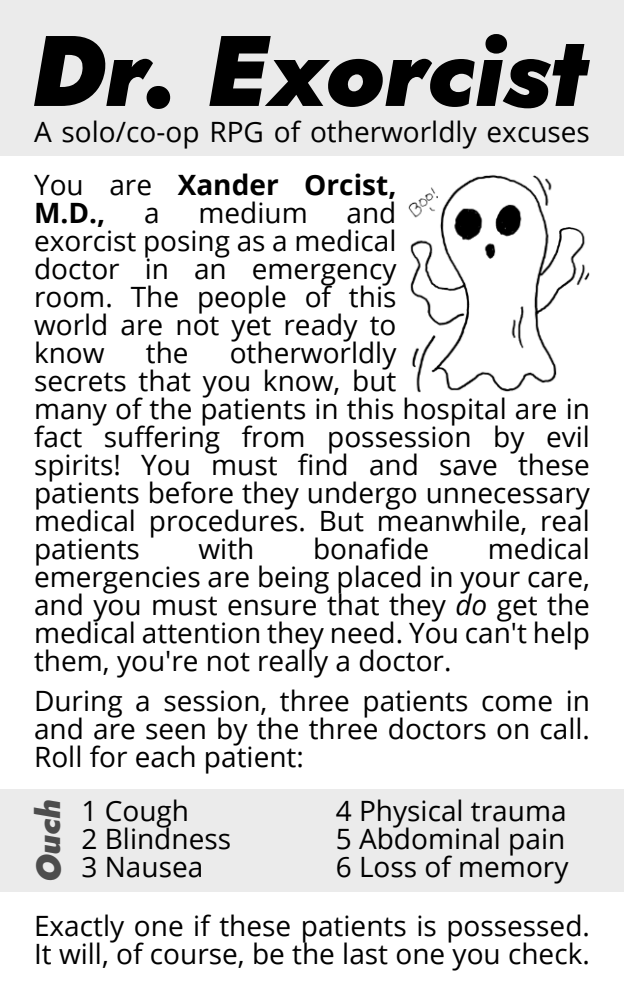
<style>
.page{position:relative;width:624px;height:998px;background:#fff}
.page>*{position:absolute;margin:0;border:0;box-sizing:border-box;transform-origin:0 0}
.t1{font:italic 900 100px "Jost";color:#000}
.t2{font:italic 900 33.2px "Jost";color:#4d4d4d}
.t3{font:28px/28px "Open Sans";color:#000}
.t4{font:700 28px "Open Sans";color:#000}
.s1{font-weight:700}
.s2{font-style:italic}
</style>
<div class="page">
<div style="left:0;top:789px;width:624px;height:102px;background:#ebebeb"></div>
<div style="left:0;top:0;width:624px;height:155px;background:#ebebeb"></div>
<img style="left:408px;top:175px;width:182px;height:218px">
<h1 class="t1" style="left:30px;top:-1px;width:556px">Dr. Exorcist</h1>
<p class="t3" style="left:34px;top:108px;width:557px;line-height:53.6px">A solo/co-op RPG of otherworldly excuses<br>You are <span class="s1">Xander Orcist,</span></p>
<p class="t4" style="left:34px;top:202px;width:73px">M.D.,</p>
<p class="t3" style="left:144px;top:202px;width:17px">a</p>
<p class="t3" style="left:198px;top:202px;width:111px">medium</p>
<p class="t3" style="left:34px;top:202px;width:364px;text-align:justify;text-indent:312px">and exorcist posing as a medical doctor in an emergency room. The people of this world are not yet ready to know</p>
<p class="t3" style="left:34px;top:342px;width:557px;text-indent:196px">otherworldly<br>secrets that you know, but<br>many of the patients in this hospital are in fact suffering from possession by evil spirits! You must find and save these patients before they undergo unnecessary medical procedures. But meanwhile, real patients</p>
<p class="t3" style="left:146px;top:342px;width:44px">the</p>
<p class="t3" style="left:198px;top:538px;width:57px">with</p>
<p class="t3" style="left:313px;top:538px;width:118px">bonafide</p>
<p class="t3" style="left:34px;top:538px;width:557px;text-align:justify;text-indent:454px">medical emergencies are being placed in your care, and you must ensure that they <span class="s2">do</span> get the medical attention they need. You can't help them, you're not really a doctor.</p>
<p class="t3" style="left:34px;top:690px;width:557px;text-align:justify">During a session, three patients come in and are seen by the three doctors on call.<br>Roll for each patient:</p>
<p class="t2" style="left:25px;top:882px;width:84px;rotate:-90deg">Ouch</p>
<p class="t3" style="left:81px;top:800px;width:151px">1 Cough<br>2 Blindness<br>3 Nausea</p>
<p class="t3" style="left:336px;top:800px;width:232px">4 Physical trauma<br>5 Abdominal pain</p>
<p class="t3" style="left:336px;top:856px;width:234px">6 Loss of memory</p>
<p class="t3" style="left:34px;top:914px;width:557px">Exactly one if these patients is possessed.<br>It will, of course, be the last one you check.</p>
</div>
